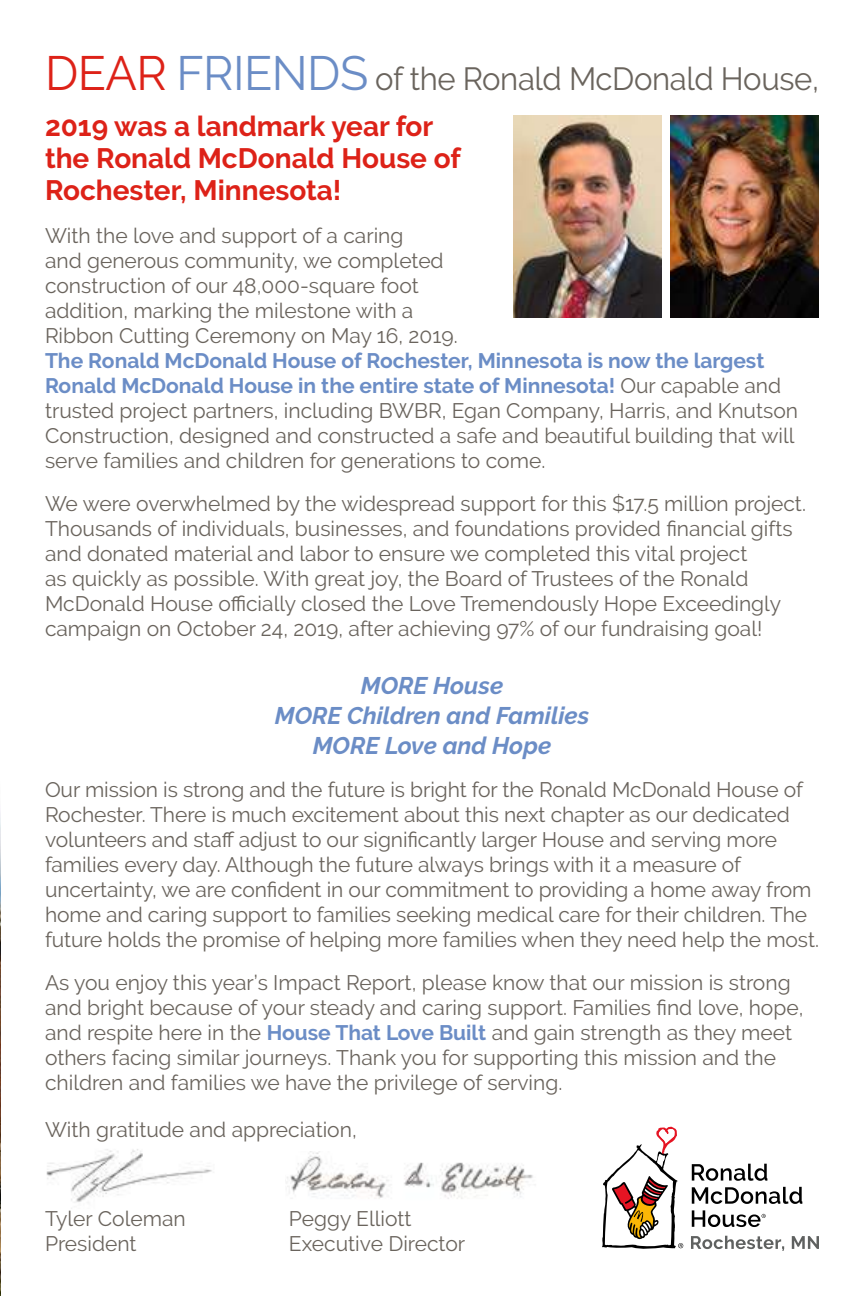
<style>
.page{position:relative;width:864px;height:1296px;background:#fff}
.page>*{position:absolute;margin:0;border:0;box-sizing:border-box;transform-origin:0 0}
.t1{font:32px "Raleway";letter-spacing:-.01em;color:#6a645d}
.t2{font:700 28px/32px "Raleway";color:#dd2218}
.t3{font:italic 700 24px/30px "Raleway";color:#6b8dc6;text-align:center}
.t4{font:21px/25px "Raleway";color:#6a645d}
.s1{font-size:48px;color:#dd2218}
.s2{font-size:48px;color:#6b8dc6}
.s3{font-weight:700;color:#6b8dc6}
</style>
<div class="page">
<img style="left:286px;top:1152px;width:247px;height:47px">
<img style="left:46px;top:1149px;width:166px;height:54px">
<img style="left:0;top:811px;width:1px;height:484px">
<hr style="left:0;top:0;width:1px;height:297px;background:#fec509">
<img style="left:513px;top:115px;width:149px;height:203px">
<img style="left:670px;top:115px;width:149px;height:203px">
<svg style="left:691px;top:1236px;width:93px;height:15px"></svg>
<svg style="left:792px;top:1236px;width:27px;height:13px"></svg>
<svg style="left:692px;top:1164px;width:75px;height:17px"></svg>
<svg style="left:692px;top:1187px;width:110px;height:17px"></svg>
<svg style="left:692px;top:1210px;width:74px;height:17px"></svg>
<svg style="left:602px;top:1127px;width:81px;height:122px"></svg>
<h1 class="t1" style="left:45px;top:64px;width:776px"><span class="s1">DEAR</span> <span class="s2">FRIENDS</span> of the Ronald McDonald House,</h1>
<h2 class="t2" style="left:45px;top:113px;width:417px">2019 was a landmark year for the Ronald McDonald House of<br>Rochester, Minnesota!</h2>
<p class="t4" style="left:45px;top:224px;width:414px">With the love and support of a caring<br>and generous community, we completed construction of our 48,000-square foot addition, marking the milestone with a Ribbon Cutting Ceremony on May 16, 2019.</p>
<p class="t4" style="left:45px;top:349px;width:755px"><span class="s3">The Ronald McDonald House of Rochester, Minnesota is now the largest Ronald McDonald House in the entire state of Minnesota!</span> Our capable and trusted project partners, including BWBR, Egan Company, Harris, and Knutson Construction, designed and constructed a safe and beautiful building that will serve families and children for generations to come.</p>
<p class="t4" style="left:45px;top:492px;width:762px">We were overwhelmed by the widespread support for this $17.5 million project.<br>Thousands of individuals, businesses, and foundations provided 昀椀nancial gifts and donated material and labor to ensure we completed this vital project<br>as quickly as possible. With great joy, the Board of Trustees of the Ronald McDonald House officially closed the Love Tremendously Hope Exceedingly campaign on October 24, 2019, after achieving 97% of our fundraising goal!</p>
<p class="t3" style="left:275px;top:673px;width:316px">MORE House<br>MORE Children and Families<br>MORE Love and Hope</p>
<p class="t4" style="left:45px;top:778px;width:775px">Our mission is strong and the future is bright for the Ronald McDonald House of Rochester. There is much excitement about this next chapter as our dedicated volunteers and staff adjust to our signi昀椀cantly larger House and serving more families every day. Although the future always brings with it a measure of uncertainty, we are con昀椀dent in our commitment to providing a home away from home and caring support to families seeking medical care for their children. The future holds the promise of helping more families when they need help the most.</p>
<p class="t4" style="left:45px;top:971px;width:760px">As you enjoy this year’s Impact Report, please know that our mission is strong and bright because of your steady and caring support. Families 昀椀nd love, hope, and respite here in the <span class="s3">House That Love Built</span> and gain strength as they meet others facing similar journeys. Thank you for supporting this mission and the children and families we have the privilege of serving.</p>
<p class="t4" style="left:45px;top:1118px;width:313px">With gratitude and appreciation,</p>
<p class="t4" style="left:45px;top:1207px;width:142px">Tyler Coleman</p>
<p class="t4" style="left:289px;top:1207px;width:124px">Peggy Elliott</p>
<p class="t4" style="left:45px;top:1231px;width:93px">President</p>
<p class="t4" style="left:289px;top:1231px;width:178px">Executive Director</p>
</div>
